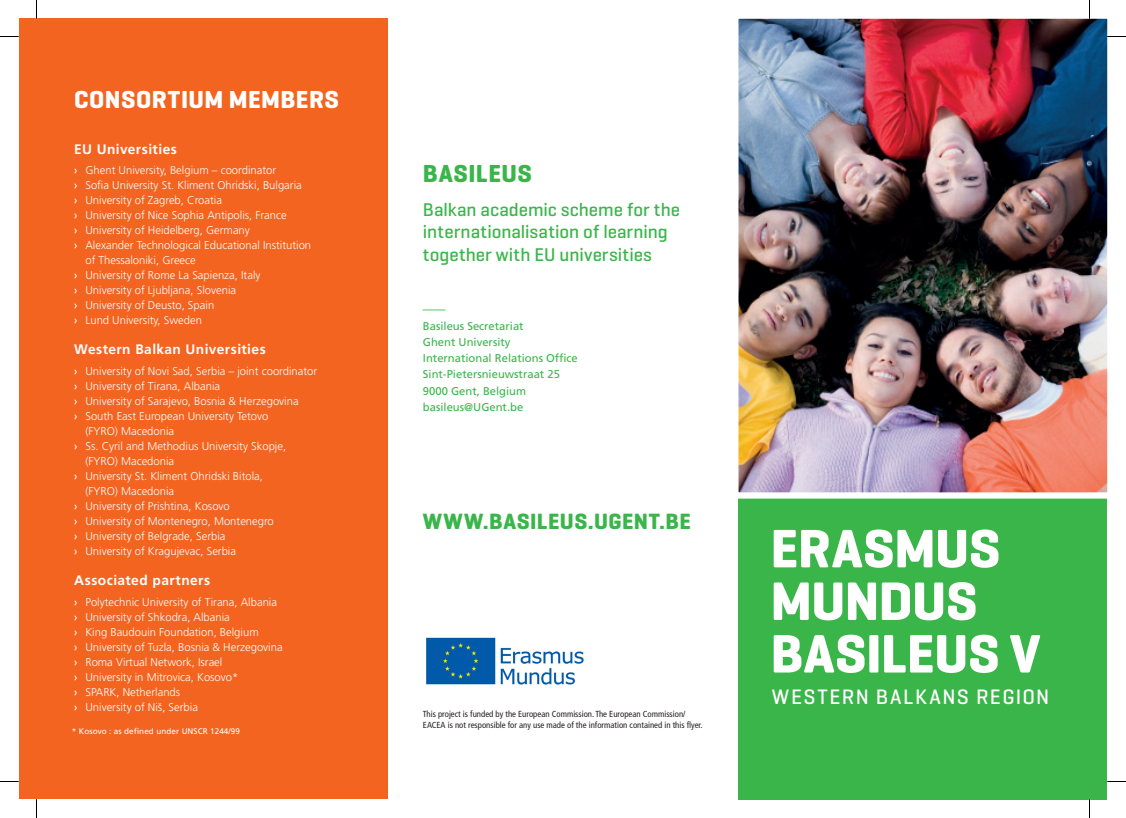
<style>
.page{position:relative;width:1126px;height:818px;background:#fff}
.page>*{position:absolute;margin:0;border:0;box-sizing:border-box;transform-origin:0 0}
.t1{font:700 55px/52.5px "Geogrotesque";letter-spacing:-.01em;color:#fff}
.t2{font:700 25px "Geogrotesque";letter-spacing:.02em;color:#fff}
.t3{font:700 25px "Geogrotesque";letter-spacing:.02em;color:#3ab54a}
.t4{font:700 22.5px "Geogrotesque";letter-spacing:.02em;color:#3ab54a}
.t5{font:500 21.25px "Geogrotesque";letter-spacing:.07em;color:#fff}
.t6{font:500 18.75px/22.5px "Geogrotesque";color:#3ab54a}
.t7{font:700 13.75px "Frutiger LT Std";letter-spacing:.03em;color:#fff}
.t8{font:300 11.25px/15px "Frutiger LT Std";color:#fff}
.t9{font:11.25px/16.2px "Frutiger LT Std";color:#3ab54a}
.t10{font:condensed 8.75px/11.2px "Frutiger LT Pro";color:#231f20}
.t11{font:8.12px "Frutiger LT Std";letter-spacing:.01em;color:#fff}
.s1{font-weight:400}
</style>
<div class="page">
<div style="left:738px;top:436px;width:369px;height:362px;background:#3ab54a"></div>
<div style="left:19px;top:19px;width:368px;height:779px;background:#f36421"></div>
<img style="left:738px;top:19px;width:369px;height:480px">
<img style="left:426px;top:637px;width:158px;height:48px">
<svg style="left:0;top:36px;width:19px;height:1px"></svg>
<svg style="left:1107px;top:36px;width:18px;height:1px"></svg>
<svg style="left:36px;top:0;width:1px;height:19px"></svg>
<svg style="left:36px;top:798px;width:1px;height:19px"></svg>
<svg style="left:1088px;top:0;width:2px;height:19px"></svg>
<svg style="left:1088px;top:798px;width:2px;height:19px"></svg>
<h2 class="t2" style="left:74px;top:84px;width:266px">CONSORTIUM MEMBERS</h2>
<p class="t7" style="left:74px;top:141px;width:104px">EU Universities</p>
<p class="t8" style="left:74px;top:163px;width:203px"><span class="s1">›</span> Ghent University, Belgium – coordinator</p>
<p class="t8" style="left:74px;top:178px;width:229px"><span class="s1">›</span> Sofia University St. Kliment Ohridski, Bulgaria</p>
<p class="t8" style="left:74px;top:193px;width:149px"><span class="s1">›</span> University of Zagreb, Croatia</p>
<p class="t8" style="left:74px;top:208px;width:214px"><span class="s1">›</span> University of Nice Sophia Antipolis, France</p>
<p class="t8" style="left:74px;top:223px;width:177px"><span class="s1">›</span> University of Heidelberg, Germany</p>
<p class="t8" style="left:74px;top:238px;width:238px"><span class="s1">›</span> Alexander Technological Educational Institution</p>
<p class="t8" style="left:85px;top:253px;width:112px">of Thessaloniki, Greece</p>
<p class="t8" style="left:74px;top:268px;width:188px"><span class="s1">›</span> University of Rome La Sapienza, Italy</p>
<p class="t8" style="left:74px;top:283px;width:163px"><span class="s1">›</span> University of Ljubljana, Slovenia</p>
<p class="t8" style="left:74px;top:298px;width:142px"><span class="s1">›</span> University of Deusto, Spain</p>
<p class="t8" style="left:74px;top:313px;width:129px"><span class="s1">›</span> Lund University, Sweden</p>
<p class="t7" style="left:74px;top:341px;width:193px">Western Balkan Universities</p>
<p class="t8" style="left:74px;top:363px;width:244px"><span class="s1">›</span> University of Novi Sad, Serbia – joint coordinator</p>
<p class="t8" style="left:74px;top:378px;width:147px"><span class="s1">›</span> University of Tirana, Albania</p>
<p class="t8" style="left:74px;top:393px;width:226px"><span class="s1">›</span> University of Sarajevo, Bosnia &amp; Herzegovina</p>
<p class="t8" style="left:74px;top:408px;width:196px"><span class="s1">›</span> South East European University Tetovo</p>
<p class="t8" style="left:85px;top:423px;width:90px">(FYRO) Macedonia</p>
<p class="t8" style="left:74px;top:438px;width:213px"><span class="s1">›</span> Ss. Cyril and Methodius University Skopje,</p>
<p class="t8" style="left:85px;top:453px;width:90px">(FYRO) Macedonia</p>
<p class="t8" style="left:74px;top:468px;width:190px"><span class="s1">›</span> University St. Kliment Ohridski Bitola,</p>
<p class="t8" style="left:85px;top:483px;width:90px">(FYRO) Macedonia</p>
<p class="t8" style="left:74px;top:498px;width:157px"><span class="s1">›</span> University of Prishtina, Kosovo</p>
<p class="t8" style="left:74px;top:513px;width:201px"><span class="s1">›</span> University of Montenegro, Montenegro</p>
<p class="t8" style="left:74px;top:528px;width:153px"><span class="s1">›</span> University of Belgrade, Serbia</p>
<p class="t8" style="left:74px;top:543px;width:163px"><span class="s1">›</span> University of Kragujevac, Serbia</p>
<p class="t7" style="left:74px;top:572px;width:138px">Associated partners</p>
<p class="t8" style="left:74px;top:594px;width:210px"><span class="s1">›</span> Polytechnic University of Tirana, Albania <span class="s1">›</span> University of Shkodra, Albania<br><span class="s1">›</span> King Baudouin Foundation, Belgium<br><span class="s1">›</span> University of Tuzla, Bosnia &amp; Herzegovina <span class="s1">›</span> Roma Virtual Network, Israel<br><span class="s1">›</span> University in Mitrovica, Kosovo*<br><span class="s1">›</span> SPARK, Netherlands<br><span class="s1">›</span> University of Niš, Serbia</p>
<p class="t11" style="left:72px;top:726px;width:169px">* Kosovo : as defined under UNSCR 1244/99</p>
<h2 class="t3" style="left:423px;top:157px;width:110px">BASILEUS</h2>
<h3 class="t6" style="left:423px;top:197px;width:258px">Balkan academic scheme for the internationalisation of learning together with EU universities</h3>
<p class="t9" style="left:423px;top:301px;width:156px">——<br>Basileus Secretariat<br>Ghent University<br>International Relations Office<br>Sint-Pietersnieuwstraat 25<br>9000 Gent, Belgium basileus@UGent.be</p>
<h3 class="t4" style="left:423px;top:506px;width:269px">WWW.BASILEUS.UGENT.BE</h3>
<p class="t10" style="left:423px;top:708px;width:281px">This project is funded by the European Commission. The European Commission/<br>EACEA is not responsible for any use made of the information contained in this flyer.</p>
<h1 class="t1" style="left:770px;top:522px;width:272px">ERASMUS<br>MUNDUS<br>BASILEUS V</h1>
<h3 class="t5" style="left:771px;top:682px;width:279px">WESTERN BALKANS REGION</h3>
</div>
